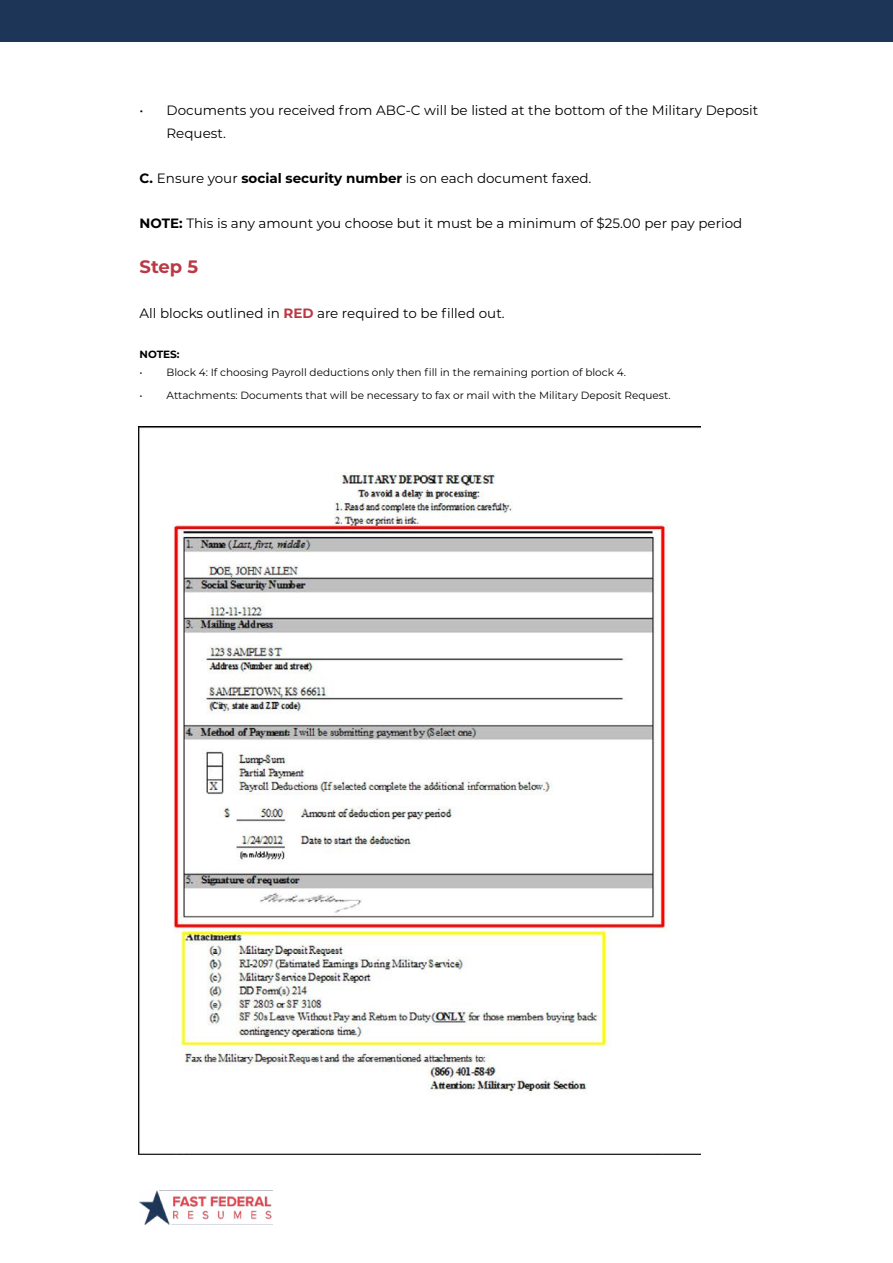
<style>
.page{position:relative;width:893px;height:1263px;background:#fff}
.page>*{position:absolute;margin:0;border:0;box-sizing:border-box;transform-origin:0 0}
.t1{font:700 18px "Montserrat";color:#bb3946}
.t2{font:13.5px/22.5px "Montserrat";color:#000}
.t3{font:10.5px "Montserrat";color:#000}
.t4{font:700 10.5px "Montserrat";color:#000}
.s1{font-weight:700}
.s2{font-weight:700;color:#bb3946}
</style>
<div class="page">
<div style="left:0;top:0;width:893px;height:42px;background:#1d3557"></div>
<img style="left:140px;top:1190px;width:133px;height:35px">
<img style="left:138px;top:427px;width:562px;height:728px">
<p class="t2" style="left:167px;top:99px;width:593px;text-indent:-27px">• Documents you received from ABC-C will be listed at the bottom of the Military Deposit<br>Request.</p>
<p class="t2" style="left:140px;top:166px;width:453px"><span class="s1">C.</span> Ensure your <span class="s1">social security number</span> is on each document faxed.</p>
<p class="t2" style="left:140px;top:211px;width:604px"><span class="s1">NOTE:</span> This is any amount you choose but it must be a minimum of $25.00 per pay period</p>
<h1 class="t1" style="left:140px;top:253px;width:60px">Step 5</h1>
<p class="t2" style="left:140px;top:301px;width:367px">All blocks outlined in <span class="s2">RED</span> are required to be filled out.</p>
<p class="t4" style="left:140px;top:347px;width:42px">NOTES:</p>
<p class="t3" style="left:140px;top:365px;width:488px">• Block 4: If choosing Payroll deductions only then fill in the remaining portion of block 4.</p>
<p class="t3" style="left:140px;top:388px;width:533px">• Attachments: Documents that will be necessary to fax or mail with the Military Deposit Request.</p>
</div>
